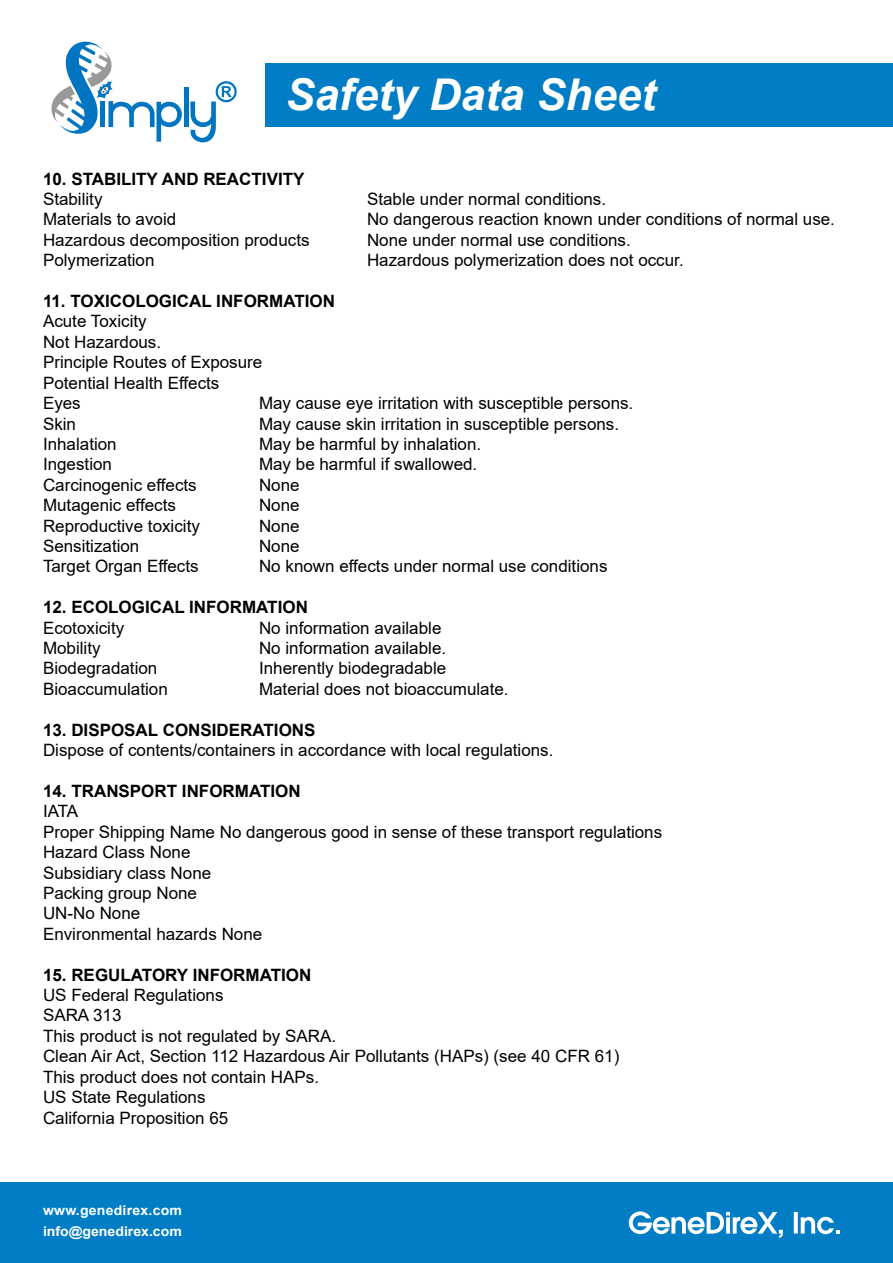
<style>
.page{position:relative;width:893px;height:1263px;background:#fff}
.page>*{position:absolute;margin:0;border:0;box-sizing:border-box;transform-origin:0 0}
.t1{font:italic 700 43.8px "Arial";color:#fff}
.t2{font:16.95px/20.4px "Arial";color:#000}
.t3{font:700 16.95px "Arial";color:#000}
.t4{font:700 13.5px/21.3px "Arial";color:#fff;scale:1.05 1}
</style>
<div class="page">
<div style="left:0;top:1182px;width:893px;height:81px;background:#007dc4"></div>
<div style="left:266px;top:63px;width:627px;height:64px;background:#007dc4"></div>
<svg style="left:629px;top:1211px;width:154px;height:27px"></svg>
<svg style="left:794px;top:1212px;width:46px;height:22px"></svg>
<hr style="left:184px;top:87px;width:4px;height:40px;background:#0075c1">
<svg style="left:51px;top:42px;width:131px;height:100px"></svg>
<svg style="left:190px;top:81px;width:47px;height:61px"></svg>
<h1 class="t1" style="left:286px;top:65px;width:372px">Safety Data Sheet</h1>
<p class="t3" style="left:43px;top:167px;width:263px">10. STABILITY AND REACTIVITY</p>
<p class="t2" style="left:43px;top:189px;width:61px">Stability</p>
<p class="t2" style="left:367px;top:189px;width:241px">Stable under normal conditions.</p>
<p class="t2" style="left:43px;top:209px;width:135px">Materials to avoid</p>
<p class="t2" style="left:367px;top:209px;width:469px">No dangerous reaction known under conditions of normal use.</p>
<p class="t2" style="left:43px;top:230px;width:268px">Hazardous decomposition products</p>
<p class="t2" style="left:367px;top:230px;width:265px">None under normal use conditions.</p>
<p class="t2" style="left:43px;top:250px;width:113px">Polymerization</p>
<p class="t2" style="left:367px;top:250px;width:318px">Hazardous polymerization does not occur.</p>
<p class="t3" style="left:43px;top:289px;width:294px">11. TOXICOLOGICAL INFORMATION</p>
<p class="t2" style="left:43px;top:311px;width:221px">Acute Toxicity<br>Not Hazardous.<br>Principle Routes of Exposure<br>Potential Health Effects<br>Eyes</p>
<p class="t2" style="left:259px;top:393px;width:376px">May cause eye irritation with susceptible persons.</p>
<p class="t2" style="left:43px;top:413px;width:35px">Skin</p>
<p class="t2" style="left:259px;top:413px;width:362px">May cause skin irritation in susceptible persons.</p>
<p class="t2" style="left:43px;top:434px;width:75px">Inhalation</p>
<p class="t2" style="left:259px;top:434px;width:224px">May be harmful by inhalation.</p>
<p class="t2" style="left:43px;top:454px;width:71px">Ingestion</p>
<p class="t2" style="left:259px;top:454px;width:220px">May be harmful if swallowed.</p>
<p class="t2" style="left:43px;top:474px;width:155px">Carcinogenic effects</p>
<p class="t2" style="left:259px;top:474px;width:42px">None</p>
<p class="t2" style="left:43px;top:495px;width:134px">Mutagenic effects</p>
<p class="t2" style="left:259px;top:495px;width:42px">None</p>
<p class="t2" style="left:43px;top:515px;width:158px">Reproductive toxicity</p>
<p class="t2" style="left:259px;top:515px;width:42px">None</p>
<p class="t2" style="left:43px;top:536px;width:98px">Sensitization</p>
<p class="t2" style="left:259px;top:536px;width:42px">None</p>
<p class="t2" style="left:43px;top:556px;width:157px">Target Organ Effects</p>
<p class="t2" style="left:259px;top:556px;width:350px">No known effects under normal use conditions</p>
<p class="t3" style="left:43px;top:595px;width:266px">12. ECOLOGICAL INFORMATION</p>
<p class="t2" style="left:43px;top:617px;width:83px">Ecotoxicity</p>
<p class="t2" style="left:259px;top:617px;width:184px">No information available</p>
<p class="t2" style="left:43px;top:638px;width:59px">Mobility</p>
<p class="t2" style="left:259px;top:638px;width:189px">No information available.</p>
<p class="t2" style="left:43px;top:658px;width:116px">Biodegradation</p>
<p class="t2" style="left:259px;top:658px;width:189px">Inherently biodegradable</p>
<p class="t2" style="left:43px;top:679px;width:126px">Bioaccumulation</p>
<p class="t2" style="left:259px;top:679px;width:251px">Material does not bioaccumulate.</p>
<p class="t3" style="left:43px;top:718px;width:274px">13. DISPOSAL CONSIDERATIONS</p>
<p class="t2" style="left:43px;top:740px;width:512px">Dispose of contents/containers in accordance with local regulations.</p>
<p class="t3" style="left:43px;top:779px;width:259px">14. TRANSPORT INFORMATION</p>
<p class="t2" style="left:43px;top:801px;width:621px">IATA<br>Proper Shipping Name No dangerous good in sense of these transport regulations<br>Hazard Class None<br>Subsidiary class None<br>Packing group None<br>UN-No None<br>Environmental hazards None</p>
<p class="t3" style="left:43px;top:963px;width:270px">15. REGULATORY INFORMATION</p>
<p class="t2" style="left:43px;top:985px;width:578px">US Federal Regulations<br>SARA 313<br>This product is not regulated by SARA.<br>Clean Air Act, Section 112 Hazardous Air Pollutants (HAPs) (see 40 CFR 61)<br>This product does not contain HAPs.<br>US State Regulations<br>California Proposition 65</p>
<p class="t4" style="left:43px;top:1200px;width:134px">www.genedirex.com info@genedirex.com</p>
</div>
